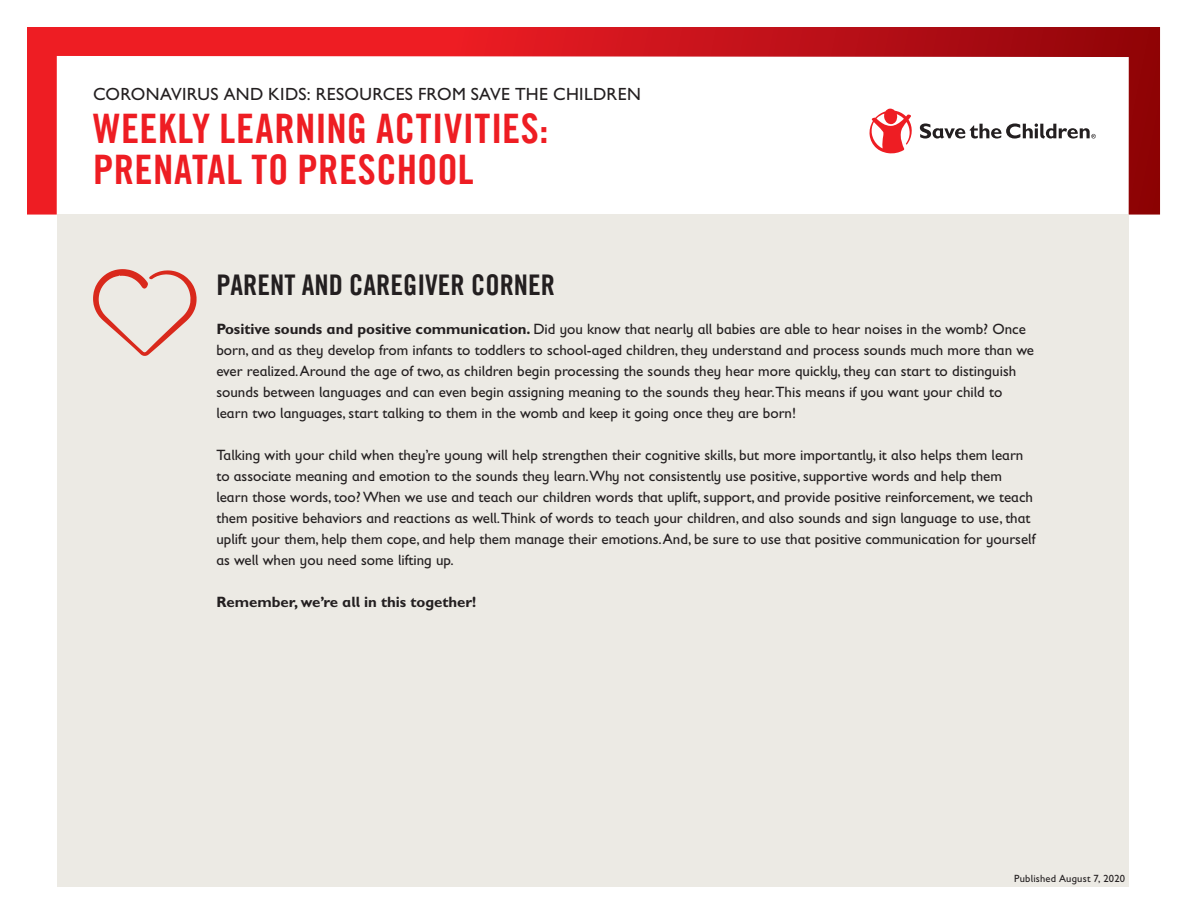
<style>
.page{position:relative;width:1188px;height:918px;background:#fff}
.page>*{position:absolute;margin:0;border:0;box-sizing:border-box;transform-origin:0 0}
.t1{font:40.8px "Trade Gothic LT Com Bd Cn 20";letter-spacing:.01em;color:#ee1d23}
.t2{font:28.5px "Trade Gothic LT Com Bd Cn 20";color:#231f20}
.t3{font:17.7px "Gill Sans Infant Std";letter-spacing:.02em;color:#231f20}
.t4{font:15px/21px "Gill Sans Infant Std";color:#231f20}
.t5{font:700 15px "Gill Sans Infant Std";color:#231f20}
.t6{font:10.5px "Gill Sans Infant Std";letter-spacing:.02em;color:#231f20}
.s1{font-weight:700}
</style>
<div class="page">
<svg style="left:27px;top:27px;width:1133px;height:188px"></svg>
<svg style="left:869px;top:108px;width:44px;height:46px"></svg>
<svg style="left:920px;top:123px;width:176px;height:16px"></svg>
<div style="left:57px;top:214px;width:1071px;height:672px;background:#eceae4"></div>
<svg style="left:93px;top:269px;width:104px;height:87px"></svg>
<p class="t3" style="left:93px;top:84px;width:549px">CORONAVIRUS AND KIDS: RESOURCES FROM SAVE THE CHILDREN</p>
<p class="t1" style="left:93px;top:104px;width:457px">WEEKLY LEARNING ACTIVITIES:</p>
<p class="t1" style="left:93px;top:145px;width:382px">PRENATAL TO PRESCHOOL</p>
<p class="t2" style="left:216px;top:267px;width:340px">PARENT AND CAREGIVER CORNER</p>
<p class="t4" style="left:216px;top:318px;width:819px"><span class="s1">Positive sounds and positive communication.</span> Did you know that nearly all babies are able to hear noises in the womb? Once born, and as they develop from infants to toddlers to school-aged children, they understand and process sounds much more than we ever realized. Around the age of two, as children begin processing the sounds they hear more quickly, they can start to distinguish sounds between languages and can even begin assigning meaning to the sounds they hear.This means if you want your child to learn two languages, start talking to them in the womb and keep it going once they are born!</p>
<p class="t4" style="left:216px;top:444px;width:821px">Talking with your child when they’re young will help strengthen their cognitive skills, but more importantly, it also helps them learn to associate meaning and emotion to the sounds they learn.Why not consistently use positive, supportive words and help them learn those words, too? When we use and teach our children words that uplift, support, and provide positive reinforcement, we teach them positive behaviors and reactions as well.Think of words to teach your children, and also sounds and sign language to use, that uplift your them, help them cope, and help them manage their emotions. And, be sure to use that positive communication for yourself as well when you need some lifting up.</p>
<p class="t5" style="left:216px;top:593px;width:261px">Remember, we’re all in this together!</p>
<p class="t6" style="left:1014px;top:873px;width:113px">Published August 7, 2020</p>
</div>
